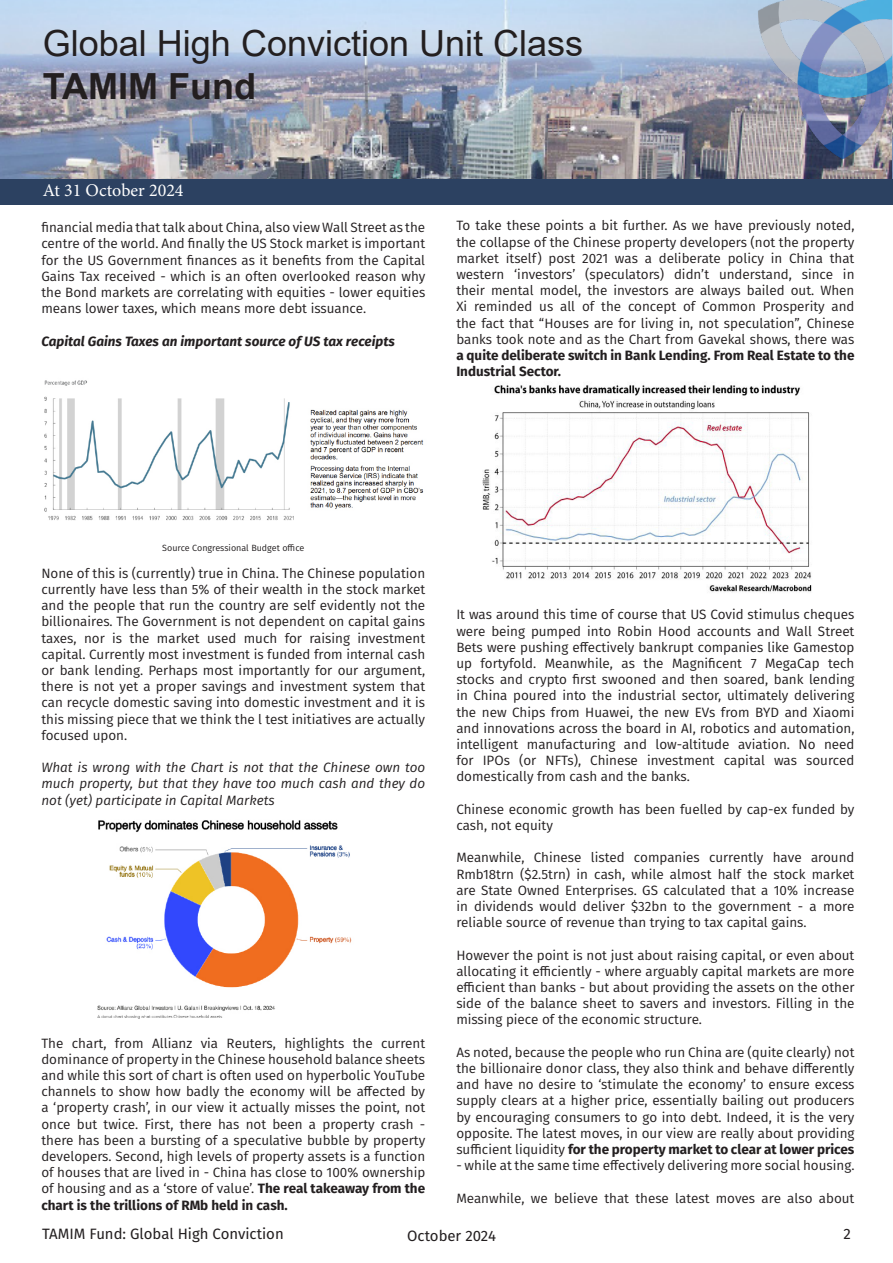
<style>
.page{position:relative;width:893px;height:1263px;background:#fff}
.page>*{position:absolute;margin:0;border:0;box-sizing:border-box;transform-origin:0 0}
.t1{font:36px "Arial";color:#231f20}
.t2{font:700 36px "Arial";color:#231f20}
.t3{font:18px "Minion Pro";color:#fff}
.t4{font:15px "Fira Sans";color:#231f20}
.t5{font:13.5px/16.2px "Fira Sans";color:#231f20;text-align:justify}
.t6{font:italic 13.5px/16.2px "Fira Sans";color:#231f20;text-align:justify}
.t7{font:italic 700 13.5px "Fira Sans";color:#231f20}
.t8{font:9px "Fira Sans";color:#231f20}
.s1{font-weight:700}
</style>
<div class="page">
<img style="left:0;top:0;width:726px;height:179px">
<img style="left:726px;top:0;width:167px;height:179px">
<div style="left:0;top:179px;width:893px;height:26px;background:#2c4161"></div>
<img style="left:44px;top:380px;width:380px;height:141px">
<img style="left:97px;top:820px;width:255px;height:199px">
<img style="left:482px;top:385px;width:330px;height:207px">
<h1 class="t1" style="left:43px;top:18px;width:542px">Global High Conviction Unit Class</h1>
<h1 class="t2" style="left:43px;top:61px;width:215px">TAMIM Fund</h1>
<h2 class="t3" style="left:43px;top:178px;width:142px">At 31 October 2024</h2>
<p class="t5" style="left:41px;top:219px;width:385px">financial media that talk about China, also view Wall Street as the centre of the world. And finally the US Stock market is important for the US Government finances as it benefits from the Capital Gains Tax received - which is an often overlooked reason why the Bond markets are correlating with equities - lower equities means lower taxes, which means more debt issuance.</p>
<p class="t7" style="left:41px;top:331px;width:355px">Capital Gains Taxes an important source of US tax receipts</p>
<p class="t5" style="left:456px;top:217px;width:400px">To take these points a bit further. As we have previously noted, the collapse of the Chinese property developers (not the property market itself) post 2021 was a deliberate policy in China that western ‘investors’ (speculators) didn’t understand, since in their mental model, the investors are always bailed out. When Xi reminded us all of the concept of Common Prosperity and the fact that “Houses are for living in, not speculation”, Chinese banks took note and as the Chart from Gavekal shows, there was <span class="s1">a quite deliberate switch in Bank Lending. From Real Estate to the Industrial Sector.</span></p>
<p class="t8" style="left:162px;top:541px;width:144px">Source Congressional Budget office</p>
<p class="t5" style="left:41px;top:565px;width:385px">None of this is (currently) true in China. The Chinese population currently have less than 5% of their wealth in the stock market and the people that run the country are self evidently not the billionaires. The Government is not dependent on capital gains taxes, nor is the market used much for raising investment capital. Currently most investment is funded from internal cash or bank lending. Perhaps most importantly for our argument, there is not yet a proper savings and investment system that can recycle domestic saving into domestic investment and it is this missing piece that we think the l test initiatives are actually focused upon.</p>
<p class="t6" style="left:41px;top:759px;width:385px">What is wrong with the Chart is not that the Chinese own too much property, but that they have too much cash and they do not (yet) participate in Capital Markets</p>
<p class="t5" style="left:41px;top:1034px;width:385px">The chart, from Allianz via Reuters, highlights the current dominance of property in the Chinese household balance sheets and while this sort of chart is often used on hyperbolic YouTube channels to show how badly the economy will be affected by a ‘property crash’, in our view it actually misses the point, not once but twice. First, there has not been a property crash - there has been a bursting of a speculative bubble by property developers. Second, high levels of property assets is a function of houses that are lived in - China has close to 100% ownership of housing and as a ‘store of value’. <span class="s1">The real takeaway from the chart is the trillions of RMb held in cash.</span></p>
<p class="t5" style="left:456px;top:606px;width:400px">It was around this time of course that US Covid stimulus cheques were being pumped into Robin Hood accounts and Wall Street Bets were pushing effectively bankrupt companies like Gamestop up fortyfold. Meanwhile, as the Magnificent 7 MegaCap tech stocks and crypto first swooned and then soared, bank lending in China poured into the industrial sector, ultimately delivering the new Chips from Huawei, the new EVs from BYD and Xiaomi and innovations across the board in AI, robotics and automation, intelligent manufacturing and low-altitude aviation. No need for IPOs (or NFTs), Chinese investment capital was sourced domestically from cash and the banks.</p>
<p class="t5" style="left:456px;top:801px;width:400px">Chinese economic growth has been fuelled by cap-ex funded by cash, not equity</p>
<p class="t5" style="left:456px;top:849px;width:400px">Meanwhile, Chinese listed companies currently have around Rmb18trn ($2.5trn) in cash, while almost half the stock market are State Owned Enterprises. GS calculated that a 10% increase in dividends would deliver $32bn to the government - a more reliable source of revenue than trying to tax capital gains.</p>
<p class="t5" style="left:456px;top:946px;width:400px">However the point is not just about raising capital, or even about allocating it efficiently - where arguably capital markets are more efficient than banks - but about providing the assets on the other side of the balance sheet to savers and investors. Filling in the missing piece of the economic structure.</p>
<p class="t5" style="left:456px;top:1044px;width:400px">As noted, because the people who run China are (quite clearly) not the billionaire donor class, they also think and behave differently and have no desire to ‘stimulate the economy’ to ensure excess supply clears at a higher price, essentially bailing out producers by encouraging consumers to go into debt. Indeed, it is the very opposite. The latest moves, in our view are really about providing sufficient liquidity <span class="s1">for the property market to clear at lower prices</span></p>
<p class="t5" style="left:456px;top:1157px;width:400px">- while at the same time effectively delivering more social housing.</p>
<p class="t5" style="left:456px;top:1189px;width:400px">Meanwhile, we believe that these latest moves are also about</p>
<p class="t4" style="left:42px;top:1222px;width:243px">TAMIM Fund: Global High Conviction</p>
<p class="t4" style="left:407px;top:1225px;width:90px">October 2024</p>
<p class="t4" style="left:843px;top:1222px;width:9px">2</p>
</div>
